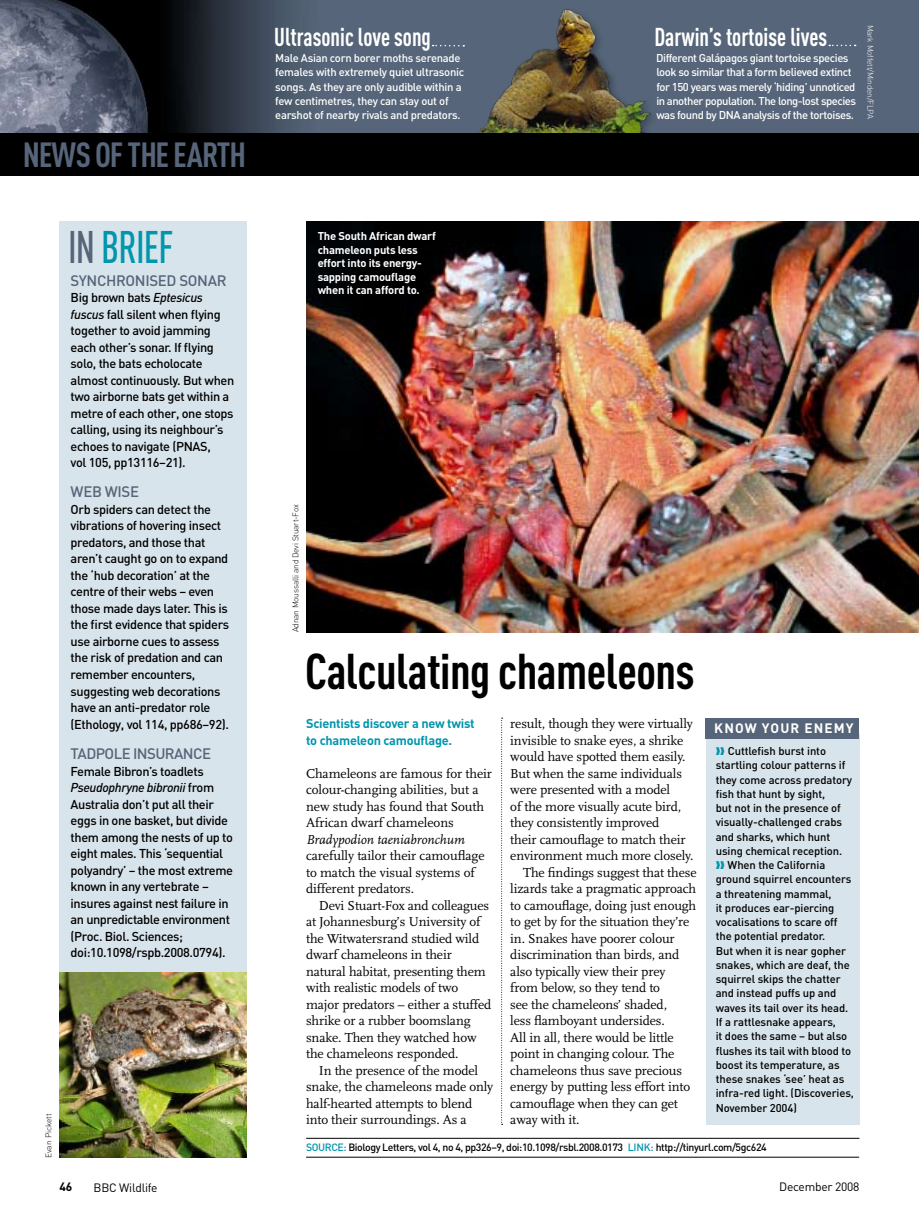
<style>
.page{position:relative;width:919px;height:1217px;background:#fff}
.page>*{position:absolute;margin:0;border:0;box-sizing:border-box;transform-origin:0 0}
.t1{font:700 49.5px "DIN Cond";letter-spacing:-.01em;color:#000}
.t2{font:500 45px "DIN Cond";letter-spacing:-.02em;color:#0096ad;scale:.9 1}
.t3{font:700 34.5px "DIN Cond";letter-spacing:-.03em;color:#566579}
.t4{font:700 25.5px "DIN Cond";color:#fff;scale:.9 1}
.t5{font:500 15px "DIN";letter-spacing:-.025em;color:#566579}
.t6{font:13.5px/16.5px "Scala";letter-spacing:-.01em;color:#000}
.t7{font:italic 13.5px "Scala";letter-spacing:-.005em;color:#000}
.t8{font:700 13.5px "DIN";letter-spacing:.08em;color:#fff}
.t9{font:500 12.75px/16.5px "DIN";letter-spacing:-.03em;color:#000}
.t10{font:700 12.75px/16.5px "DIN";letter-spacing:-.02em;color:#0096ad}
.t11{font:12px "DIN";letter-spacing:-.02em;color:#000}
.t12{font:700 12px "DIN";color:#000}
.t13{font:500 11.25px/14.2px "DIN";letter-spacing:-.01em;color:#000}
.t14{font:500 11.25px/14.2px "DIN";letter-spacing:-.04em;color:#fff}
.t15{font:700 11.25px/13.5px "DIN";letter-spacing:-.02em;color:#fff}
.t16{font:500 10.5px "DIN";letter-spacing:-.04em;color:#000}
.t17{font:300 8.25px "DIN";letter-spacing:-.02em;color:#000}
.t18{font:300 8.25px "DIN";letter-spacing:-.02em;color:#fff}
.t19{font:300 8.25px "DIN";color:#000}
.s1{color:#566579}
.s2{font-style:italic}
.s3{color:#0096ad}
</style>
<div class="page">
<img style="left:306px;top:221px;width:612px;height:411px">
<img style="left:0;top:0;width:323px;height:134px">
<div style="left:323px;top:0;width:595px;height:134px;background:#566579"></div>
<div style="left:60px;top:221px;width:187px;height:935px;background:#d8e4eb"></div>
<svg style="left:501px;top:717px;width:1px;height:407px"></svg>
<hr style="left:306px;top:1137px;width:553px;height:1px;background:#000">
<hr style="left:306px;top:1156px;width:553px;height:1px;background:#000">
<img style="left:60px;top:972px;width:187px;height:185px">
<img style="left:445px;top:9px;width:224px;height:125px">
<div style="left:0;top:134px;width:918px;height:42px;background:#000"></div>
<svg style="left:829px;top:45px;width:26px;height:1px"></svg>
<svg style="left:432px;top:45px;width:32px;height:2px"></svg>
<div style="left:705px;top:734px;width:154px;height:390px;background:#d8e4eb"></div>
<div style="left:705px;top:717px;width:154px;height:21px;background:#566579"></div>
<h3 class="t3" style="left:23px;top:134px;width:225px">News of the earth</h3>
<h2 class="t2" style="left:68px;top:220px;width:119px"><span class="s1">IN</span> BRIEF</h2>
<p class="t5" style="left:71px;top:270px;width:55px">synchronise</p>
<p class="t5" style="left:166px;top:270px;width:23px">d son</p>
<p class="t5" style="left:208px;top:270px;width:17px">ar</p>
<p class="t9" style="left:71px;top:289px;width:165px">Big brown bats <span class="s2">Eptesicus fuscus</span> fall silent when flying together to avoid jamming each other’s sonar. If flying solo, the bats echolocate almost continuously. But when two airborne bats get within a metre of each other, one stops calling, using its neighbour’s echoes to navigate (PNAS,<br>vol 105, pp13116–21).</p>
<p class="t5" style="left:71px;top:482px;width:68px">WEB WISe</p>
<p class="t9" style="left:71px;top:500px;width:160px">Orb spiders can detect the vibrations of hovering insect predators, and those that aren’t caught go on to expand the ‘hub decoration’ at the centre of their webs – even those made days later. This is the first evidence that spiders use airborne cues to assess the risk of predation and can remember encounters, suggesting web decorations have an anti-predator role (Ethology, vol 114, pp686–92).</p>
<p class="t5" style="left:71px;top:744px;width:35px">Tadpole</p>
<p class="t5" style="left:133px;top:744px;width:14px">Insur</p>
<p class="t5" style="left:174px;top:744px;width:19px">ance</p>
<p class="t9" style="left:71px;top:762px;width:164px">Female Bibron’s toadlets<br><span class="s2">Pseudophryne bibronii</span> from<br>Australia don’t put all their eggs in one basket, but divide them among the nests of up to eight males. This ‘sequential polyandry’ – the most extreme known in any vertebrate – insures against nest failure in an unpredictable environment (Proc. Biol. Sciences; doi:10.1098/rspb.2008.0794).</p>
<p class="t19" style="left:43px;top:1157px;width:46px;rotate:-90deg">Evan Pickett</p>
<h3 class="t4" style="left:274px;top:22px;width:176px">Ultrasonic love song</h3>
<h3 class="t4" style="left:654px;top:21px;width:193px">Darwin’s tortoise lives</h3>
<p class="t18" style="left:875px;top:25px;width:96px;rotate:90deg">Mark Moffett/Minden/FLPA</p>
<p class="t14" style="left:656px;top:50px;width:201px">Different Galápagos giant tortoise species look so similar that a form believed extinct for 150 years was merely ‘hiding’ unnoticed in another population. The long-lost species was found by D NA analysis of the tortoises.</p>
<p class="t14" style="left:275px;top:50px;width:190px">Male Asian corn borer moths serenade females with extremely quiet ultrasonic songs. As they are only audible within a few centimetres, they can stay out of earshot of nearby rivals and predators.</p>
<p class="t15" style="left:317px;top:229px;width:120px">The South African dwarf chameleon puts less effort into its energy&shy;sapping camouflage when it can afford to.</p>
<p class="t17" style="left:290px;top:632px;width:129px;rotate:-90deg">Adnan Moussalli and Devi Stuart-Fox</p>
<h1 class="t1" style="left:305px;top:641px;width:391px">Calculating chameleons</h1>
<p class="t10" style="left:306px;top:714px;width:170px">Scientists discover a new twist to chameleon camouflage.</p>
<p class="t6" style="left:306px;top:765px;width:187px">Chameleons are famous for their colour-changing abilities, but a new study has found that South<br>African dwarf chameleons</p>
<p class="t7" style="left:306px;top:832px;width:160px">Bradypodion taeniabronchum</p>
<p class="t6" style="left:306px;top:847px;width:180px">carefully tailor their camouflage to match the visual systems of different predators.</p>
<p class="t6" style="left:306px;top:897px;width:187px;text-indent:13px">Devi Stuart-Fox and colleagues at Johannesburg’s University of the Witwatersrand studied wild dwarf chameleons in their natural habitat, presenting them with realistic models of two major predators – either a stuffed shrike or a rubber boomslang snake. Then they watched how the chameleons responded.</p>
<p class="t6" style="left:306px;top:1062px;width:189px;text-indent:13px">In the presence of the model snake, the chameleons made only half-hearted attempts to blend into their surroundings. As a</p>
<p class="t6" style="left:510px;top:715px;width:184px">result, though they were virtually</p>
<p class="t6" style="left:510px;top:732px;width:175px">invisible to snake eyes, a shrike</p>
<p class="t6" style="left:510px;top:748px;width:177px">would have spotted them easily.</p>
<p class="t6" style="left:510px;top:765px;width:173px">But when the same individuals</p>
<p class="t6" style="left:510px;top:781px;width:161px">were presented with a model</p>
<p class="t6" style="left:510px;top:798px;width:172px">of the more visually acute bird,</p>
<p class="t6" style="left:510px;top:814px;width:150px">they consistently improved</p>
<p class="t6" style="left:510px;top:831px;width:177px">their camouflage to match their</p>
<p class="t6" style="left:510px;top:847px;width:184px">environment much more closely.</p>
<p class="t6" style="left:523px;top:864px;width:175px">The findings suggest that these</p>
<p class="t6" style="left:510px;top:880px;width:187px">lizards take a pragmatic approach</p>
<p class="t6" style="left:510px;top:897px;width:187px">to camouflage, doing just enough</p>
<p class="t6" style="left:510px;top:913px;width:181px">to get by for the situation they’re</p>
<p class="t6" style="left:510px;top:930px;width:166px">in. Snakes have poorer colour</p>
<p class="t6" style="left:510px;top:946px;width:170px">discrimination than birds, and</p>
<p class="t6" style="left:510px;top:963px;width:157px">also typically view their prey</p>
<p class="t6" style="left:510px;top:979px;width:151px">from below, so they tend to</p>
<p class="t6" style="left:510px;top:996px;width:158px">see the chameleons’ shaded,</p>
<p class="t6" style="left:510px;top:1012px;width:156px">less flamboyant undersides.</p>
<p class="t6" style="left:510px;top:1029px;width:165px">All in all, there would be little</p>
<p class="t6" style="left:510px;top:1045px;width:166px">point in changing colour. The</p>
<p class="t6" style="left:510px;top:1062px;width:173px">chameleons thus save precious</p>
<p class="t6" style="left:510px;top:1078px;width:181px">energy by putting less effort into</p>
<p class="t6" style="left:510px;top:1095px;width:169px">camouflage when they can get</p>
<p class="t6" style="left:510px;top:1111px;width:71px">away with it.</p>
<p class="t8" style="left:714px;top:719px;width:141px">know your enemy</p>
<p class="t13" style="left:715px;top:743px;width:138px"><span class="s3">→→</span> Cuttlefish burst into startling colour patterns if they come across predatory fish that hunt by sight,<br>but not in the presence of visually-challenged crabs and sharks, which hunt using chemical reception.</p>
<p class="t13" style="left:715px;top:857px;width:140px"><span class="s3">→→</span> When the California ground squirrel encounters a threatening mammal,<br>it produces ear-piercing vocalisations to scare off the potential predator.<br>But when it is near gopher snakes, which are deaf, the squirrel skips the chatter and instead puffs up and waves its tail over its head.<br>If a rattlesnake appears,<br>it does the same – but also flushes its tail with blood to boost its temperature, as these snakes ‘see’ heat as infra-red light. (Discoveries,<br>November 2004)</p>
<p class="t16" style="left:306px;top:1140px;width:462px"><span class="s3">SOURCE:</span> Biology Letters, vol 4, no 4, pp326–9, doi:10.1098/rsbl.2008.0173 <span class="s3">LINK:</span> http://tinyurl.com/5gc624</p>
<p class="t12" style="left:59px;top:1178px;width:14px">46</p>
<p class="t11" style="left:94px;top:1178px;width:65px">BBC Wildlife</p>
<p class="t11" style="left:779px;top:1178px;width:82px">December 2008</p>
</div>
